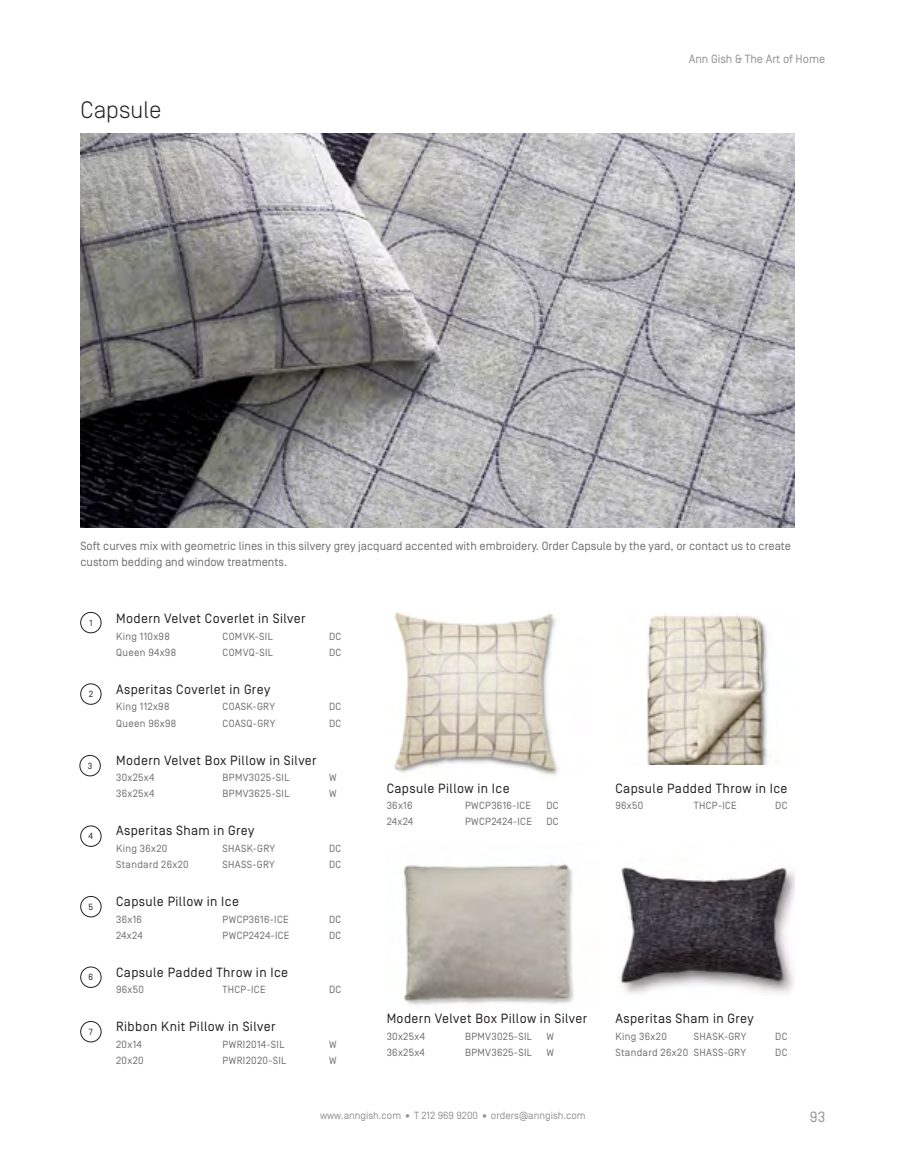
<style>
.page{position:relative;width:905px;height:1175px;background:#fff}
.page>*{position:absolute;margin:0;border:0;box-sizing:border-box;transform-origin:0 0}
.t1{font:300 23.7px "Simplon Norm";color:#231f20}
.t2{font:14.85px "Simplon Norm";color:#939598}
.t3{font:13.35px "Simplon Norm";letter-spacing:.03em;color:#231f20}
.t4{font:11.85px/16.4px "Simplon Norm";color:#6d6e71}
.t5{font:11.85px "Simplon Norm";color:#8f9194}
.t6{font:10.35px "Simplon Norm";letter-spacing:.03em;color:#6d6e71}
.t7{font:10.35px "Simplon Norm";color:#8f9194}
.t8{font:8.85px "Simplon Norm";color:#231f20}
</style>
<div class="page">
<img style="left:647px;top:613px;width:121px;height:152px">
<img style="left:394px;top:612px;width:165px;height:164px">
<img style="left:80px;top:133px;width:714px;height:394px">
<div style="left:80px;top:612px;width:21px;height:21px;border:1px solid #231f20;border-radius:50%"></div>
<div style="left:80px;top:683px;width:21px;height:21px;border:1px solid #231f20;border-radius:50%"></div>
<div style="left:80px;top:755px;width:20px;height:21px;border:1px solid #231f20;border-radius:50%"></div>
<div style="left:80px;top:825px;width:21px;height:21px;border:1px solid #231f20;border-radius:50%"></div>
<div style="left:80px;top:896px;width:21px;height:21px;border:1px solid #231f20;border-radius:50%"></div>
<div style="left:80px;top:1021px;width:21px;height:21px;border:1px solid #231f20;border-radius:50%"></div>
<div style="left:80px;top:966px;width:21px;height:21px;border:1px solid #231f20;border-radius:50%"></div>
<img style="left:618px;top:867px;width:176px;height:127px">
<img style="left:403px;top:864px;width:171px;height:141px">
<h1 class="t1" style="left:80px;top:98px;width:82px">Capsule</h1>
<p class="t5" style="left:688px;top:52px;width:138px">Ann Gish &amp; The Art of Home</p>
<p class="t4" style="left:80px;top:537px;width:712px">Soft curves mix with geometric lines in this silvery grey jacquard accented with embroidery. Order Capsule by the yard, or contact us to create custom bedding and window treatments.</p>
<p class="t8" style="left:89px;top:618px;width:5px">1</p>
<p class="t8" style="left:89px;top:689px;width:6px">2</p>
<p class="t8" style="left:88px;top:761px;width:6px">3</p>
<p class="t8" style="left:89px;top:831px;width:6px">4</p>
<p class="t8" style="left:89px;top:902px;width:6px">5</p>
<p class="t8" style="left:89px;top:972px;width:6px">6</p>
<p class="t8" style="left:89px;top:1027px;width:5px">7</p>
<p class="t3" style="left:116px;top:611px;width:191px">Modern Velvet Coverlet in Silver</p>
<p class="t6" style="left:116px;top:630px;width:55px">King 110x98</p>
<p class="t6" style="left:222px;top:630px;width:52px">COMVK-SIL</p>
<p class="t6" style="left:329px;top:630px;width:14px">DC</p>
<p class="t6" style="left:116px;top:647px;width:62px">Queen 94x98</p>
<p class="t6" style="left:222px;top:647px;width:52px">COMVQ-SIL</p>
<p class="t6" style="left:329px;top:647px;width:14px">DC</p>
<p class="t3" style="left:116px;top:682px;width:156px">Asperitas Coverlet in Grey</p>
<p class="t6" style="left:116px;top:701px;width:55px">King 112x98</p>
<p class="t6" style="left:222px;top:701px;width:54px">COASK-GRY</p>
<p class="t6" style="left:329px;top:701px;width:14px">DC</p>
<p class="t6" style="left:116px;top:717px;width:62px">Queen 96x98</p>
<p class="t6" style="left:222px;top:717px;width:54px">COASQ-GRY</p>
<p class="t6" style="left:329px;top:717px;width:14px">DC</p>
<p class="t3" style="left:116px;top:753px;width:202px">Modern Velvet Box Pillow in Silver</p>
<p class="t6" style="left:116px;top:772px;width:40px">30x25x4</p>
<p class="t6" style="left:222px;top:772px;width:68px">BPMV3025-SIL</p>
<p class="t6" style="left:329px;top:772px;width:9px">W</p>
<p class="t6" style="left:116px;top:788px;width:40px">36x25x4</p>
<p class="t6" style="left:222px;top:788px;width:68px">BPMV3625-SIL</p>
<p class="t6" style="left:329px;top:788px;width:9px">W</p>
<p class="t3" style="left:116px;top:823px;width:140px">Asperitas Sham in Grey</p>
<p class="t6" style="left:116px;top:842px;width:53px">King 36x20</p>
<p class="t6" style="left:222px;top:842px;width:54px">SHASK-GRY</p>
<p class="t6" style="left:329px;top:842px;width:14px">DC</p>
<p class="t6" style="left:116px;top:859px;width:74px">Standard 26x20</p>
<p class="t6" style="left:222px;top:859px;width:54px">SHASS-GRY</p>
<p class="t6" style="left:329px;top:859px;width:14px">DC</p>
<p class="t3" style="left:116px;top:894px;width:124px">Capsule Pillow in Ice</p>
<p class="t6" style="left:116px;top:913px;width:27px">36x16</p>
<p class="t6" style="left:222px;top:913px;width:68px">PWCP3616-ICE</p>
<p class="t6" style="left:329px;top:913px;width:14px">DC</p>
<p class="t6" style="left:116px;top:929px;width:28px">24x24</p>
<p class="t6" style="left:222px;top:929px;width:68px">PWCP2424-ICE</p>
<p class="t6" style="left:329px;top:929px;width:14px">DC</p>
<p class="t3" style="left:116px;top:965px;width:174px">Capsule Padded Throw in Ice</p>
<p class="t6" style="left:116px;top:984px;width:29px">96x50</p>
<p class="t6" style="left:222px;top:984px;width:45px">THCP-ICE</p>
<p class="t6" style="left:329px;top:984px;width:14px">DC</p>
<p class="t3" style="left:116px;top:1019px;width:161px">Ribbon Knit Pillow in Silver</p>
<p class="t6" style="left:116px;top:1038px;width:27px">20x14</p>
<p class="t6" style="left:222px;top:1038px;width:63px">PWRI2014-SIL</p>
<p class="t6" style="left:329px;top:1038px;width:9px">W</p>
<p class="t6" style="left:116px;top:1054px;width:29px">20x20</p>
<p class="t6" style="left:222px;top:1054px;width:65px">PWRI2020-SIL</p>
<p class="t6" style="left:329px;top:1054px;width:9px">W</p>
<p class="t3" style="left:386px;top:781px;width:124px">Capsule Pillow in Ice</p>
<p class="t6" style="left:386px;top:800px;width:27px">36x16</p>
<p class="t6" style="left:465px;top:800px;width:68px">PWCP3616-ICE</p>
<p class="t6" style="left:546px;top:800px;width:14px">DC</p>
<p class="t6" style="left:386px;top:816px;width:28px">24x24</p>
<p class="t6" style="left:465px;top:816px;width:68px">PWCP2424-ICE</p>
<p class="t6" style="left:546px;top:816px;width:14px">DC</p>
<p class="t3" style="left:615px;top:781px;width:174px">Capsule Padded Throw in Ice</p>
<p class="t6" style="left:615px;top:800px;width:29px">96x50</p>
<p class="t6" style="left:693px;top:800px;width:45px">THCP-ICE</p>
<p class="t6" style="left:775px;top:800px;width:14px">DC</p>
<p class="t3" style="left:386px;top:1011px;width:202px">Modern Velvet Box Pillow in Silver</p>
<p class="t6" style="left:386px;top:1030px;width:40px">30x25x4</p>
<p class="t6" style="left:465px;top:1030px;width:68px">BPMV3025-SIL</p>
<p class="t6" style="left:546px;top:1030px;width:9px">W</p>
<p class="t6" style="left:386px;top:1046px;width:40px">36x25x4</p>
<p class="t6" style="left:465px;top:1046px;width:68px">BPMV3625-SIL</p>
<p class="t6" style="left:546px;top:1046px;width:9px">W</p>
<p class="t3" style="left:615px;top:1011px;width:140px">Asperitas Sham in Grey</p>
<p class="t6" style="left:615px;top:1030px;width:53px">King 36x20</p>
<p class="t6" style="left:693px;top:1030px;width:54px">SHASK-GRY</p>
<p class="t6" style="left:775px;top:1030px;width:14px">DC</p>
<p class="t6" style="left:615px;top:1047px;width:132px">Standard 26x20 SHASS-GRY</p>
<p class="t6" style="left:775px;top:1047px;width:14px">DC</p>
<p class="t7" style="left:320px;top:1110px;width:267px">www.anngish.com • T 212 969 9200 • orders@anngish.com</p>
<h2 class="t2" style="left:810px;top:1108px;width:17px">93</h2>
</div>
